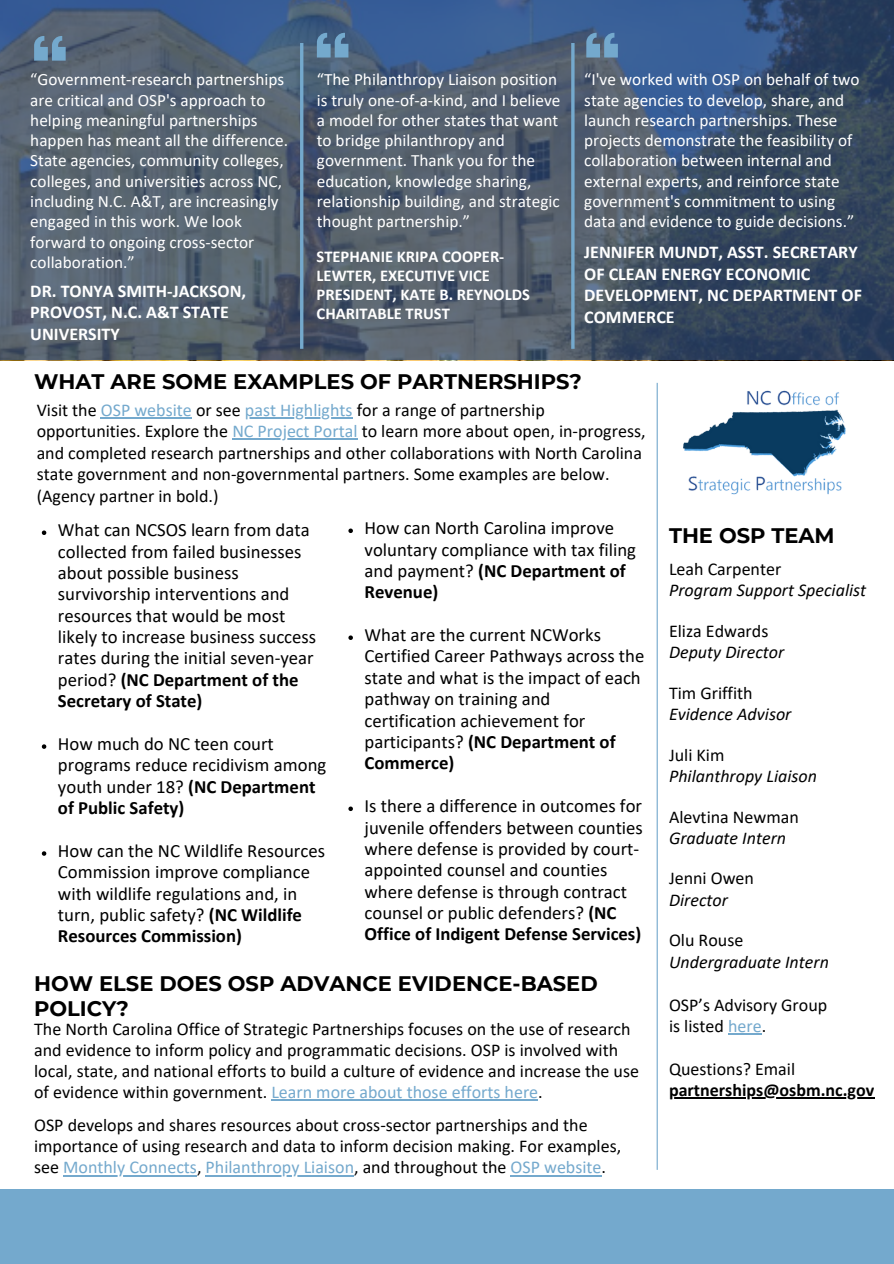
<style>
.page{position:relative;width:894px;height:1264px;background:#fff}
.page>*{position:absolute;margin:0;border:0;box-sizing:border-box;transform-origin:0 0}
.t1{font:700 21px/24.8px "Montserrat";color:#000}
.t2{font:18.75px/21.3px "Calibri";color:#000}
.t3{font:18px/21px "Calibri";color:#000}
.t4{font:italic 18px/21.3px "Calibri";color:#000}
.t5{font:700 18px/21.3px "Calibri";color:#fff}
.t6{font:700 18px "Calibri";color:#000}
.t7{font:17.25px/20.2px "Calibri";color:#fff}
.t8{font:700 16.5px/19.2px "Calibri";color:#fff}
.s1{color:#74a9cd}
.s2{font-weight:700}
.s3{font-style:normal}
.s4{font-style:italic}
</style>
<div class="page">
<svg style="left:0;top:0;width:893px;height:360px;background:#495a6f"></svg>
<svg style="left:34px;top:36px;width:32px;height:25px"></svg>
<hr style="left:571px;top:43px;width:3px;height:306px;background:#74a9cd">
<svg style="left:317px;top:33px;width:31px;height:24px"></svg>
<hr style="left:300px;top:43px;width:3px;height:306px;background:#74a9cd">
<svg style="left:586px;top:33px;width:31px;height:24px"></svg>
<img style="left:683px;top:390px;width:163px;height:105px">
<hr style="left:728px;top:1033px;width:33px;height:1px;background:#74a9cd">
<hr style="left:668px;top:1097px;width:206px;height:1px;background:#000">
<svg style="left:348px;top:528px;width:5px;height:5px"></svg>
<svg style="left:348px;top:635px;width:5px;height:5px"></svg>
<svg style="left:348px;top:806px;width:5px;height:5px"></svg>
<hr style="left:101px;top:417px;width:91px;height:1px;background:#74a9cd">
<hr style="left:245px;top:417px;width:107px;height:1px;background:#74a9cd">
<hr style="left:232px;top:438px;width:125px;height:1px;background:#74a9cd">
<hr style="left:271px;top:1099px;width:267px;height:2px;background:#74a9cd">
<hr style="left:63px;top:1174px;width:134px;height:2px;background:#74a9cd">
<hr style="left:205px;top:1174px;width:149px;height:2px;background:#74a9cd">
<hr style="left:510px;top:1174px;width:91px;height:2px;background:#74a9cd">
<svg style="left:42px;top:530px;width:4px;height:5px"></svg>
<svg style="left:42px;top:744px;width:4px;height:4px"></svg>
<svg style="left:42px;top:851px;width:4px;height:4px"></svg>
<hr style="left:656px;top:383px;width:1px;height:786px;background:#74a9cd">
<div style="left:0;top:1189px;width:893px;height:74px;background:#74a9cd"></div>
<h3 class="t7" style="left:30px;top:71px;width:259px">“Government-research partnerships are critical and OSP's approach to helping meaningful partnerships happen has meant all the difference.<br>State agencies, community colleges, colleges, and universities across NC, including N.C. A&amp;T, are increasingly engaged in this work. We look forward to ongoing cross-sector collaboration.”</h3>
<h2 class="t7" style="left:317px;top:71px;width:245px">“The Philanthropy Liaison position is truly one-of-a-kind, and I believe a model for other states that want to bridge philanthropy and government. Thank you for the education, knowledge sharing, relationship building, and strategic thought partnership.”</h2>
<p class="t5" style="left:30px;top:282px;width:217px">DR. TONYA SMITH-JACKSON,<br>PROVOST, N.C. A&amp;T STATE<br>UNIVERSITY</p>
<h3 class="t7" style="left:584px;top:71px;width:277px">“I've worked with OSP on behalf of two state agencies to develop, share, and launch research partnerships. These projects demonstrate the feasibility of collaboration between internal and external experts, and reinforce state government's commitment to using data and evidence to guide decisions.”</h3>
<p class="t8" style="left:316px;top:248px;width:215px">STEPHANIE KRIPA COOPER-<br>LEWTER, EXECUTIVE VICE<br>PRESIDENT, KATE B. REYNOLDS<br>CHARITABLE TRUST</p>
<p class="t5" style="left:584px;top:243px;width:279px">JENNIFER MUNDT, ASST. SECRETARY<br>OF CLEAN ENERGY ECONOMIC<br>DEVELOPMENT, NC DEPARTMENT OF<br>COMMERCE</p>
<h1 class="t1" style="left:34px;top:369px;width:549px">WHAT ARE SOME EXAMPLES OF PARTNERSHIPS?</h1>
<h3 class="t3" style="left:37px;top:401px;width:509px">Visit the <span class="s1">OSP website</span> or see <span class="s1">past Highlights</span> for a range of partnership</h3>
<h3 class="t3" style="left:37px;top:422px;width:610px">opportunities. Explore the <span class="s1">NC Project Portal</span> to learn more about open, in-progress,</h3>
<h3 class="t3" style="left:37px;top:443px;width:606px">and completed research partnerships and other collaborations with North Carolina state government and non-governmental partners. Some examples are below. (Agency partner in bold.)</h3>
<h3 class="t2" style="left:58px;top:521px;width:260px">What can NCSOS learn from data collected from failed businesses about possible business survivorship interventions and resources that would be most likely to increase business success rates during the initial seven-year period? <span class="s2">(NC Department of the<br>Secretary of State)</span></h3>
<h3 class="t2" style="left:58px;top:734px;width:270px">How much do NC teen court programs reduce recidivism among youth under 18? <span class="s2">(NC Department of Public Safety)</span></h3>
<p class="t2" style="left:58px;top:841px;width:268px">How can the NC Wildlife Resources<br>Commission improve compliance with wildlife regulations and, in turn, public safety? <span class="s2">(NC Wildlife<br>Resources Commission)</span></p>
<p class="t2" style="left:364px;top:519px;width:273px">How can North Carolina improve voluntary compliance with tax filing and payment? <span class="s2">(NC Department of<br>Revenue)</span></p>
<p class="t2" style="left:364px;top:625px;width:281px">What are the current NCWorks<br>Certified Career Pathways across the state and what is the impact of each pathway on training and certification achievement for participants? <span class="s2">(NC Department of<br>Commerce)</span></p>
<h1 class="t2" style="left:364px;top:796px;width:280px">Is there a difference in outcomes for juvenile offenders between counties where defense is provided by court&shy;appointed counsel and counties where defense is through contract counsel or public defenders? <span class="s2">(NC Office of Indigent Defense Services)</span></h1>
<h3 class="t1" style="left:34px;top:970px;width:565px">HOW ELSE DOES OSP ADVANCE EVIDENCE-BASED<br>POLICY?</h3>
<h3 class="t3" style="left:34px;top:1019px;width:606px">The North Carolina Office of Strategic Partnerships focuses on the use of research and evidence to inform policy and programmatic decisions. OSP is involved with local, state, and national efforts to build a culture of evidence and increase the use of evidence within government. <span class="s1">Learn more about those efforts here</span>.</h3>
<h3 class="t3" style="left:34px;top:1115px;width:588px">OSP develops and shares resources about cross-sector partnerships and the importance of using research and data to inform decision making. For examples, see <span class="s1">Monthly Connects</span>, <span class="s1">Philanthropy Liaison</span>, and throughout the <span class="s1">OSP website</span>.</h3>
<p class="t1" style="left:668px;top:523px;width:167px">THE OSP TEAM</p>
<h3 class="t4" style="left:668px;top:559px;width:199px"><span class="s3">Leah Carpenter<br></span>Program Support Specialist</h3>
<h2 class="t4" style="left:668px;top:621px;width:117px"><span class="s3">Eliza Edwards<br></span>Deputy Director</h2>
<h4 class="t4" style="left:668px;top:683px;width:124px"><span class="s3">Tim Griffith<br></span>Evidence Advisor</h4>
<h1 class="t4" style="left:668px;top:745px;width:149px"><span class="s3">Juli Kim<br></span>Philanthropy Liaison</h1>
<p class="t3" style="left:668px;top:807px;width:131px">Alevtina Newman<br><span class="s4">Graduate Intern</span></p>
<h3 class="t3" style="left:668px;top:869px;width:86px;line-height:21.5px">Jenni Owen<br><span class="s4">Director</span></h3>
<p class="t4" style="left:668px;top:931px;width:161px"><span class="s3">Olu Rouse<br></span>Undergraduate Intern</p>
<p class="t3" style="left:668px;top:995px;width:160px">OSP’s Advisory Group is listed <span class="s1">here</span>.</p>
<p class="t3" style="left:668px;top:1059px;width:128px">Questions? Email</p>
<p class="t6" style="left:668px;top:1082px;width:207px">partnerships@osbm.nc.gov</p>
</div>
